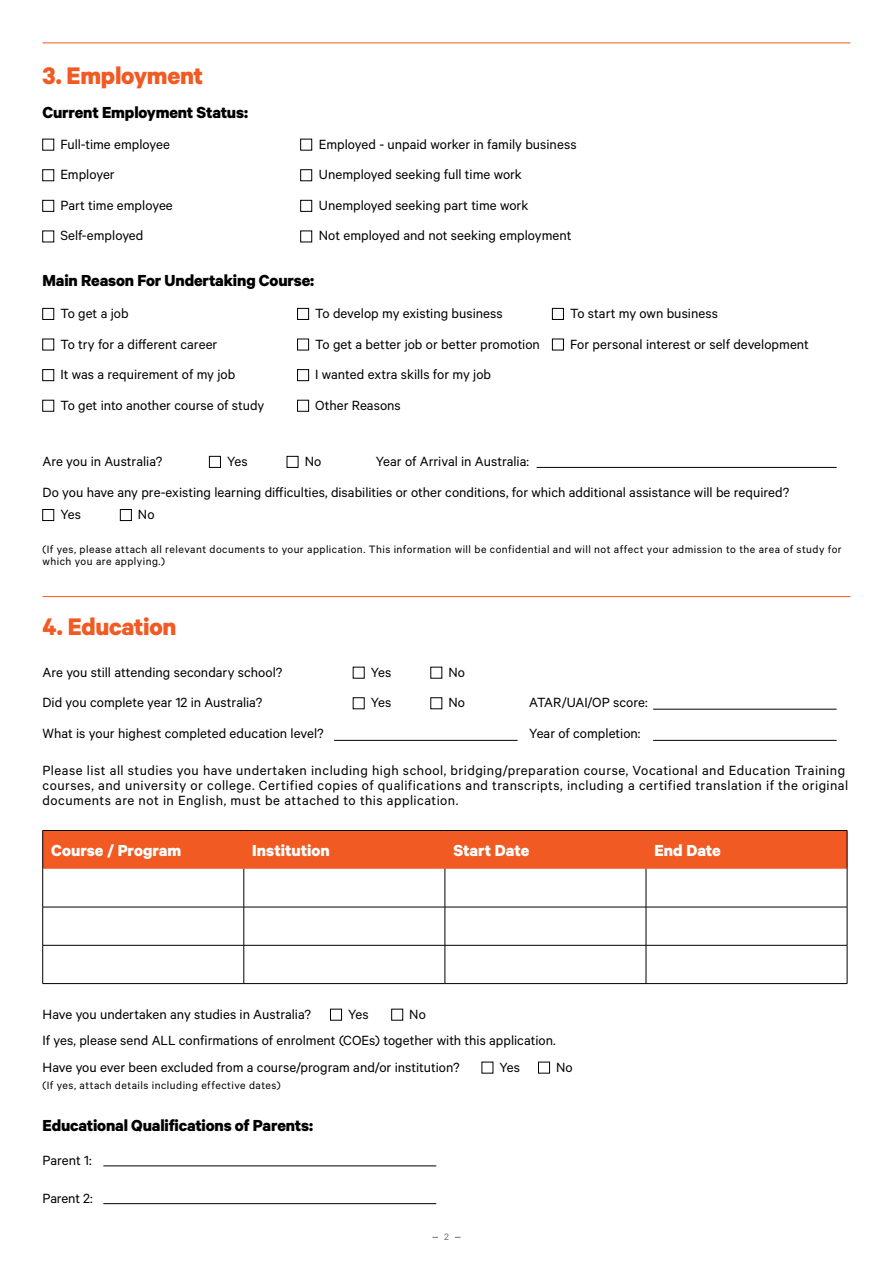
<style>
.page{position:relative;width:893px;height:1263px;background:#fff}
.page>*{position:absolute;margin:0;border:0;box-sizing:border-box;transform-origin:0 0}
.t1{font:700 27px "Calibre";letter-spacing:-.01em;color:#f15a22}
.t2{font:700 18px "Calibre";letter-spacing:-.01em;color:#000}
.t3{font:700 18px "Calibre";color:#fff}
.t4{font:15px/26.4px "Calibre";letter-spacing:.005em;color:#000}
.t5{font:15px/15px "Calibre";letter-spacing:.03em;color:#000}
.t6{font:12px/12px "Calibre";letter-spacing:.04em;color:#000}
.t7{font:10.5px "Calibre";color:#6d6e71}
</style>
<div class="page">
<div style="left:43px;top:308px;width:11px;height:12px;border:1px solid #000"></div>
<div style="left:297px;top:308px;width:12px;height:12px;border:1px solid #000"></div>
<div style="left:552px;top:308px;width:12px;height:12px;border:1px solid #000"></div>
<div style="left:300px;top:139px;width:12px;height:11px;border:1px solid #000"></div>
<div style="left:297px;top:339px;width:12px;height:11px;border:1px solid #000"></div>
<div style="left:552px;top:339px;width:12px;height:11px;border:1px solid #000"></div>
<div style="left:300px;top:170px;width:12px;height:11px;border:1px solid #000"></div>
<div style="left:43px;top:200px;width:11px;height:12px;border:1px solid #000"></div>
<div style="left:43px;top:369px;width:11px;height:12px;border:1px solid #000"></div>
<div style="left:297px;top:369px;width:12px;height:12px;border:1px solid #000"></div>
<div style="left:300px;top:200px;width:12px;height:12px;border:1px solid #000"></div>
<div style="left:209px;top:456px;width:12px;height:12px;border:1px solid #000"></div>
<div style="left:330px;top:1009px;width:12px;height:11px;border:1px solid #000"></div>
<div style="left:43px;top:509px;width:11px;height:12px;border:1px solid #000"></div>
<div style="left:287px;top:456px;width:11px;height:12px;border:1px solid #000"></div>
<div style="left:391px;top:1009px;width:12px;height:11px;border:1px solid #000"></div>
<div style="left:538px;top:1062px;width:12px;height:11px;border:1px solid #000"></div>
<div style="left:120px;top:509px;width:12px;height:12px;border:1px solid #000"></div>
<div style="left:297px;top:400px;width:12px;height:11px;border:1px solid #000"></div>
<div style="left:300px;top:231px;width:12px;height:11px;border:1px solid #000"></div>
<hr style="left:43px;top:596px;width:807px;height:1px;background:#f15a22">
<hr style="left:43px;top:43px;width:807px;height:1px;background:#f15a22">
<div style="left:43px;top:831px;width:804px;height:38px;background:#f15a22"></div>
<hr style="left:43px;top:830px;width:201px;height:1px;background:#000">
<hr style="left:42px;top:831px;width:1px;height:38px;background:#000">
<hr style="left:244px;top:830px;width:201px;height:1px;background:#000">
<hr style="left:445px;top:830px;width:201px;height:1px;background:#000">
<hr style="left:646px;top:830px;width:201px;height:1px;background:#000">
<hr style="left:847px;top:831px;width:1px;height:38px;background:#000">
<hr style="left:42px;top:869px;width:1px;height:38px;background:#000">
<hr style="left:244px;top:869px;width:1px;height:38px;background:#000">
<hr style="left:445px;top:869px;width:1px;height:38px;background:#000">
<hr style="left:646px;top:869px;width:1px;height:38px;background:#000">
<hr style="left:847px;top:869px;width:1px;height:38px;background:#000">
<hr style="left:43px;top:907px;width:201px;height:1px;background:#000">
<hr style="left:42px;top:907px;width:1px;height:38px;background:#000">
<hr style="left:244px;top:907px;width:201px;height:1px;background:#000">
<hr style="left:244px;top:907px;width:1px;height:38px;background:#000">
<hr style="left:445px;top:907px;width:201px;height:1px;background:#000">
<hr style="left:445px;top:907px;width:1px;height:38px;background:#000">
<hr style="left:646px;top:907px;width:201px;height:1px;background:#000">
<hr style="left:646px;top:907px;width:1px;height:38px;background:#000">
<hr style="left:847px;top:907px;width:1px;height:38px;background:#000">
<hr style="left:43px;top:945px;width:201px;height:1px;background:#000">
<hr style="left:42px;top:945px;width:1px;height:38px;background:#000">
<hr style="left:244px;top:945px;width:201px;height:1px;background:#000">
<hr style="left:244px;top:945px;width:1px;height:38px;background:#000">
<hr style="left:445px;top:945px;width:201px;height:1px;background:#000">
<hr style="left:445px;top:945px;width:1px;height:38px;background:#000">
<hr style="left:646px;top:945px;width:201px;height:1px;background:#000">
<hr style="left:646px;top:945px;width:1px;height:38px;background:#000">
<hr style="left:847px;top:945px;width:1px;height:38px;background:#000">
<hr style="left:43px;top:983px;width:201px;height:1px;background:#000">
<hr style="left:244px;top:983px;width:201px;height:1px;background:#000">
<hr style="left:445px;top:983px;width:201px;height:1px;background:#000">
<hr style="left:646px;top:983px;width:201px;height:1px;background:#000">
<hr style="left:537px;top:467px;width:300px;height:1px;background:#000">
<hr style="left:653px;top:709px;width:184px;height:1px;background:#000">
<hr style="left:103px;top:1165px;width:333px;height:1px;background:#000">
<hr style="left:103px;top:1203px;width:333px;height:1px;background:#000">
<hr style="left:653px;top:740px;width:184px;height:1px;background:#000">
<hr style="left:334px;top:740px;width:184px;height:1px;background:#000">
<h1 class="t1" style="left:43px;top:59px;width:162px">3. Employment</h1>
<p class="t2" style="left:43px;top:102px;width:207px">Current Employment Status:</p>
<p class="t4" style="left:60px;top:130px;width:111px">Full-time employee</p>
<p class="t4" style="left:319px;top:130px;width:259px">Employed - unpaid worker in family business</p>
<p class="t4" style="left:60px;top:161px;width:56px">Employer</p>
<p class="t4" style="left:319px;top:161px;width:205px">Unemployed seeking full time work</p>
<p class="t4" style="left:60px;top:191px;width:114px">Part time employee</p>
<p class="t4" style="left:319px;top:191px;width:211px">Unemployed seeking part time work</p>
<p class="t4" style="left:60px;top:222px;width:85px">Self-employed</p>
<p class="t4" style="left:319px;top:222px;width:254px">Not employed and not seeking employment</p>
<p class="t2" style="left:43px;top:269px;width:273px">Main Reason For Undertaking Course:</p>
<p class="t4" style="left:60px;top:300px;width:70px">To get a job</p>
<p class="t4" style="left:315px;top:300px;width:189px">To develop my existing business</p>
<p class="t4" style="left:570px;top:300px;width:149px">To start my own business</p>
<p class="t4" style="left:60px;top:330px;width:159px">To try for a different career</p>
<p class="t4" style="left:315px;top:330px;width:226px">To get a better job or better promotion</p>
<p class="t4" style="left:570px;top:330px;width:240px">For personal interest or self development</p>
<p class="t4" style="left:60px;top:361px;width:176px">It was a requirement of my job</p>
<p class="t4" style="left:315px;top:361px;width:177px">I wanted extra skills for my job</p>
<p class="t4" style="left:60px;top:391px;width:205px">To get into another course of study</p>
<p class="t4" style="left:315px;top:391px;width:87px">Other Reasons</p>
<p class="t4" style="left:42px;top:447px;width:121px">Are you in Australia?</p>
<p class="t4" style="left:376px;top:447px;width:155px">Year of Arrival in Australia:</p>
<p class="t4" style="left:305px;top:447px;width:18px">No</p>
<p class="t4" style="left:227px;top:447px;width:22px">Yes</p>
<p class="t4" style="left:43px;top:478px;width:748px">Do you have any pre-existing learning difficulties, disabilities or other conditions, for which additional assistance will be required?</p>
<p class="t4" style="left:60px;top:501px;width:22px">Yes</p>
<p class="t4" style="left:138px;top:501px;width:18px">No</p>
<p class="t6" style="left:43px;top:543px;width:801px">(If yes, please attach all relevant documents to your application. This information will be confidential and will not affect your admission to the area of study for which you are applying.)</p>
<h1 class="t1" style="left:43px;top:610px;width:136px">4. Education</h1>
<p class="t4" style="left:43px;top:658px;width:241px">Are you still attending secondary school?</p>
<p class="t4" style="left:371px;top:658px;width:22px">Yes</p>
<p class="t4" style="left:448px;top:658px;width:18px">No</p>
<p class="t4" style="left:42px;top:689px;width:221px">Did you complete year 12 in Australia?</p>
<p class="t4" style="left:529px;top:689px;width:120px">ATAR/UAI/OP score:</p>
<p class="t4" style="left:371px;top:689px;width:22px">Yes</p>
<p class="t4" style="left:448px;top:689px;width:18px">No</p>
<p class="t4" style="left:42px;top:719px;width:283px">What is your highest completed education level?</p>
<p class="t4" style="left:529px;top:719px;width:113px">Year of completion:</p>
<p class="t5" style="left:43px;top:762px;width:807px">Please list all studies you have undertaken including high school, bridging/preparation course, Vocational and Education Training courses, and university or college. Certified copies of qualifications and transcripts, including a certified translation if the original documents are not in English, must be attached to this application.</p>
<p class="t3" style="left:51px;top:840px;width:132px">Course / Program</p>
<p class="t3" style="left:252px;top:840px;width:79px">Institution</p>
<p class="t3" style="left:453px;top:840px;width:77px">Start Date</p>
<p class="t3" style="left:654px;top:840px;width:68px">End Date</p>
<p class="t4" style="left:43px;top:1000px;width:515px">Have you undertaken any studies in Australia?<br>If yes, please send ALL confirmations of enrolment (COEs) together with this application.</p>
<p class="t4" style="left:348px;top:1000px;width:22px">Yes</p>
<p class="t4" style="left:409px;top:1000px;width:18px">No</p>
<p class="t4" style="left:43px;top:1053px;width:419px">Have you ever been excluded from a course/program and/or institution?</p>
<p class="t6" style="left:43px;top:1079px;width:240px">(If yes, attach details including effective dates)</p>
<p class="t2" style="left:43px;top:1115px;width:272px">Educational Qualifications of Parents:</p>
<p class="t4" style="left:43px;top:1147px;width:51px">Parent 1:</p>
<p class="t4" style="left:43px;top:1185px;width:52px">Parent 2:</p>
<p class="t7" style="left:444px;top:1231px;width:6px">2</p>
<p class="t4" style="left:500px;top:1053px;width:22px">Yes</p>
<p class="t4" style="left:556px;top:1053px;width:18px">No</p>
</div>
